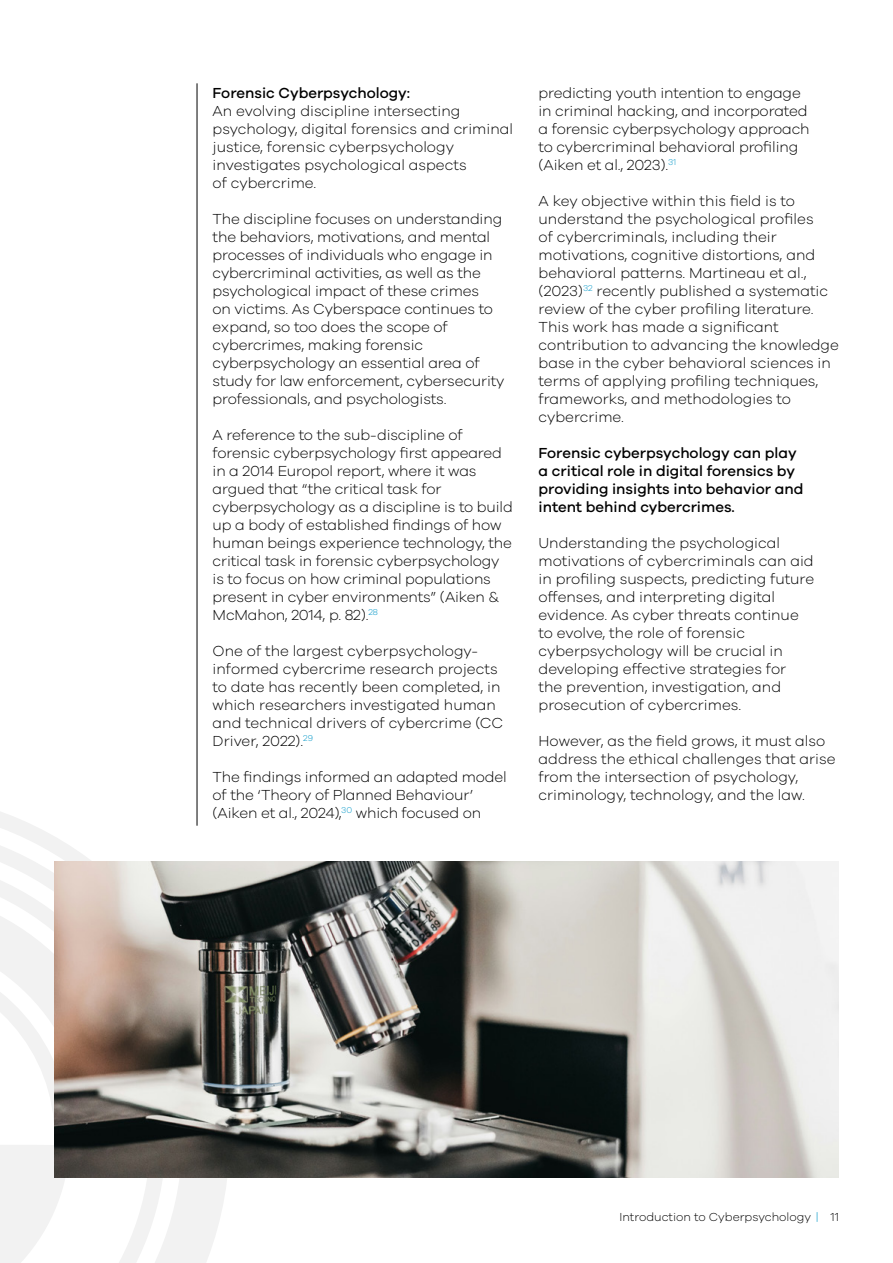
<style>
.page{position:relative;width:893px;height:1263px;background:#fff}
.page>*{position:absolute;margin:0;border:0;box-sizing:border-box;transform-origin:0 0}
.t1{font:300 15px/18px "Galano Grotesque";letter-spacing:-.01em;color:#000}
.t2{font:500 15px/18px "Galano Grotesque";color:#000}
.t3{font:300 12px "Galano Grotesque";color:#000}
.t4{font:300 8.7px "Galano Grotesque";color:#0096c7}
.s1{font-size:15px;color:#000}
.s2{color:#0096c7}
</style>
<div class="page">
<svg style="left:0;top:791px;width:197px;height:325px"></svg>
<svg style="left:0;top:1145px;width:227px;height:118px"></svg>
<hr style="left:197px;top:83px;width:1px;height:743px;background:#000">
<img style="left:54px;top:861px;width:785px;height:317px">
<p class="t2" style="left:213px;top:84px;width:199px">Forensic Cyberpsychology:</p>
<p class="t1" style="left:213px;top:102px;width:302px">An evolving discipline intersecting psychology, digital forensics and criminal justice, forensic cyberpsychology investigates psychological aspects<br>of cybercrime.</p>
<p class="t1" style="left:213px;top:210px;width:293px">The discipline focuses on understanding the behaviors, motivations, and mental processes of individuals who engage in cybercriminal activities, as well as the psychological impact of these crimes<br>on victims. As Cyberspace continues to expand, so too does the scope of cybercrimes, making forensic cyberpsychology an essential area of study for law enforcement, cybersecurity professionals, and psychologists.</p>
<p class="t1" style="left:213px;top:426px;width:302px">A reference to the sub-discipline of forensic cyberpsychology first appeared in a 2014 Europol report, where it was argued that “the critical task for cyberpsychology as a discipline is to build up a body of established findings of how human beings experience technology, the critical task in forensic cyberpsychology is to focus on how criminal populations present in cyber environments” (Aiken &amp;</p>
<p class="t4" style="left:366px;top:607px;width:14px"><span class="s1">.</span>28</p>
<p class="t1" style="left:213px;top:606px;width:155px">McMahon, 2014, p. 82(</p>
<p class="t1" style="left:213px;top:642px;width:267px">One of the largest cyberpsychology-</p>
<p class="t1" style="left:213px;top:678px;width:292px">to date has recently been completed in, which researchers investigated human and technical drivers of cybercrime (CC</p>
<p class="t4" style="left:300px;top:733px;width:14px"><span class="s1">.</span>29</p>
<p class="t1" style="left:213px;top:660px;width:287px">informed cybercrime research projects</p>
<p class="t1" style="left:213px;top:732px;width:89px">Driver, 2022(</p>
<p class="t1" style="left:213px;top:768px;width:296px">The findings informed an adapted model</p>
<p class="t1" style="left:213px;top:786px;width:262px">of the ‘Theory of Planned Behaviour‘</p>
<p class="t1" style="left:356px;top:804px;width:127px">which focused on</p>
<p class="t1" style="left:213px;top:804px;width:128px">(Aiken et al., 2024)</p>
<p class="t4" style="left:339px;top:805px;width:15px"><span class="s1">,</span>30</p>
<p class="t1" style="left:539px;top:84px;width:273px">predicting youth intention to engage in criminal hacking, and incorporated a forensic cyberpsychology approach to cybercriminal behavioral profiling</p>
<p class="t4" style="left:665px;top:157px;width:12px"><span class="s1">.</span>31</p>
<p class="t1" style="left:539px;top:156px;width:129px">(Aiken et al., 2023(</p>
<p class="t1" style="left:539px;top:192px;width:258px">A key objective within this field is to</p>
<p class="t1" style="left:539px;top:210px;width:277px">understand the psychological profiles</p>
<p class="t1" style="left:539px;top:228px;width:240px">of cybercriminals, including their</p>
<p class="t1" style="left:539px;top:246px;width:278px">motivations, cognitive distortions, and</p>
<p class="t1" style="left:539px;top:264px;width:269px">behavioral patterns. Martineau et al.,</p>
<p class="t1" style="left:597px;top:282px;width:233px">recently published a systematic</p>
<p class="t1" style="left:539px;top:282px;width:302px">(2023)<br>review of the cyber profiling literature.<br>This work has made a significant contribution to advancing the knowledge base in the cyber behavioral sciences in terms of applying profiling techniques, frameworks, and methodologies to cybercrime.</p>
<p class="t2" style="left:539px;top:444px;width:266px">Forensic cyberpsychology can play a critical role in digital forensics by providing insights into behavior and intent behind cybercrimes.</p>
<p class="t1" style="left:539px;top:534px;width:277px">Understanding the psychological motivations of cybercriminals can aid in profiling suspects, predicting future offenses, and interpreting digital evidence. As cyber threats continue to evolve, the role of forensic cyberpsychology will be crucial in developing effective strategies for<br>the prevention, investigation, and prosecution of cybercrimes.</p>
<p class="t1" style="left:539px;top:732px;width:299px">However, as the field grows it, must also address the ethical challenges that arise from the intersection of psychology, criminology, technology, and the law.</p>
<p class="t4" style="left:583px;top:283px;width:11px">32</p>
<p class="t3" style="left:619px;top:1210px;width:201px">Introduction to Cyberpsychology <span class="s2">|</span></p>
<p class="t3" style="left:831px;top:1210px;width:10px">11</p>
</div>
